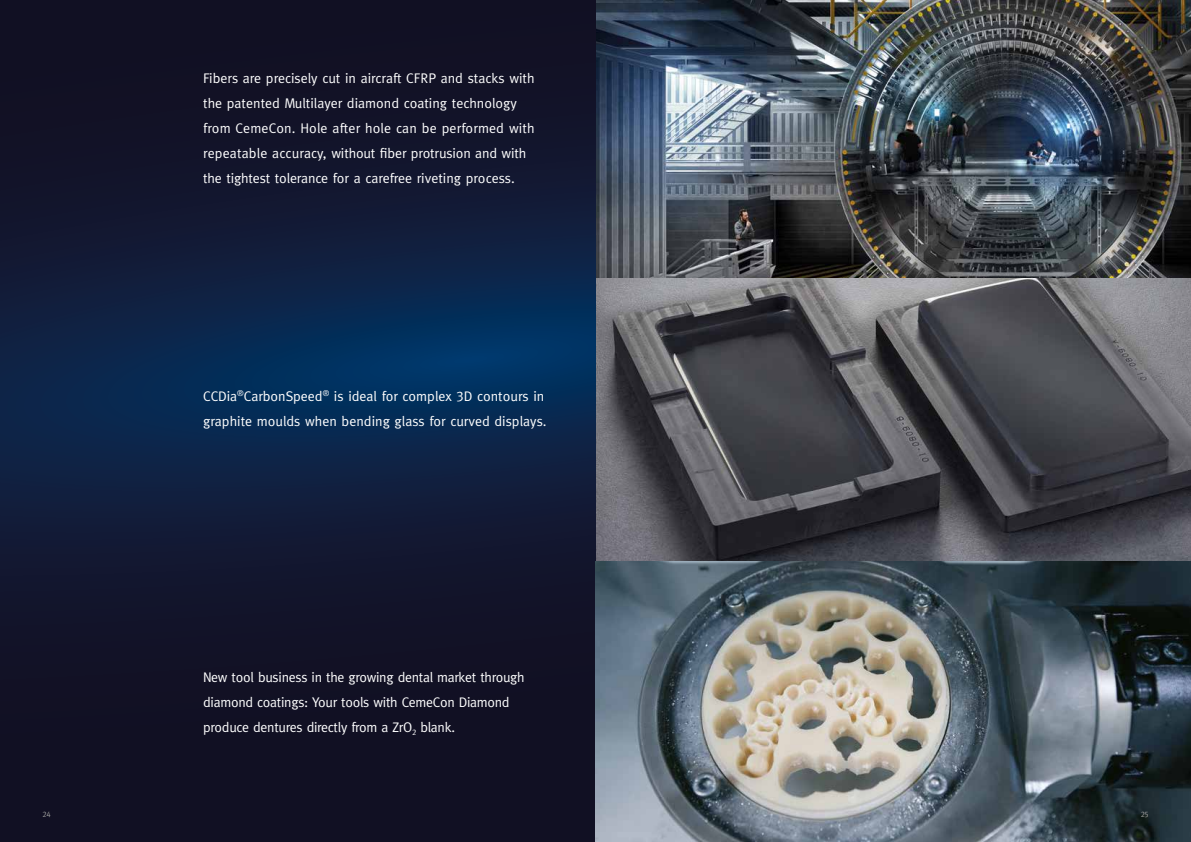
<style>
.page{position:relative;width:1191px;height:842px;background:#fff}
.page>*{position:absolute;margin:0;border:0;box-sizing:border-box;transform-origin:0 0}
.t1{font:14px/25px "Meta";color:#fff}
.t2{font:14px/25px "Meta";letter-spacing:-.02em;color:#fff}
.t3{font:8px "Meta Normal Expert";color:#9d9d9c}
.s1{font-family:"Meta Normal Expert"}
</style>
<div class="page">
<img style="left:595px;top:0;width:596px;height:279px">
<img style="left:595px;top:279px;width:596px;height:563px">
<svg style="left:0;top:0;width:595px;height:842px;background:#0f1933"></svg>
<p class="t1" style="left:203px;top:66px;width:333px">Fibers are precisely cut in aircraft CFRP and stacks with the patented Multilayer diamond coating technology from CemeCon. Hole after hole can be performed with repeatable accuracy, without fiber protrusion and with the tightest tolerance for a carefree riveting process.</p>
<p class="t1" style="left:203px;top:383px;width:345px">CCDia<sup>®</sup>CarbonSpeed<sup>®</sup> is ideal for complex <span class="s1">3</span>D contours in graphite moulds when bending glass for curved displays.</p>
<p class="t2" style="left:203px;top:665px;width:323px">New tool business in the growing dental market through diamond coatings: Your tools with CemeCon Diamond produce dentures directly from a ZrO<sub>2</sub> blank.</p>
<p class="t3" style="left:43px;top:809px;width:10px">24</p>
<p class="t3" style="left:1140px;top:809px;width:9px">25</p>
</div>
